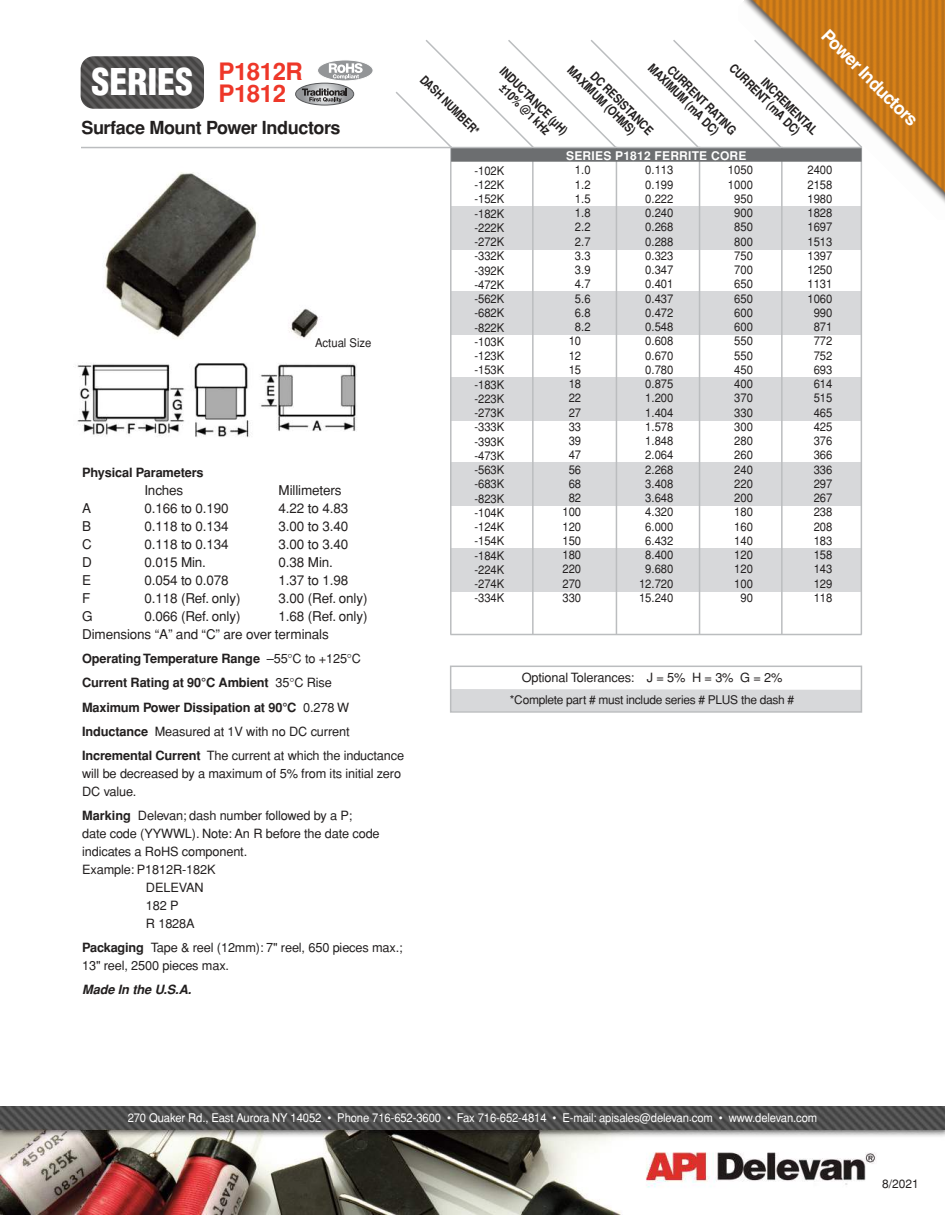
<style>
.page{position:relative;width:945px;height:1215px;background:#fff}
.page>*{position:absolute;margin:0;border:0;box-sizing:border-box;transform-origin:0 0}
.t1{font:900 condensed 36px "Helvetica";color:#fff}
.t2{font:700 24px "Helvetica";letter-spacing:-.02em;color:#ee3729}
.t3{font:700 18px "Helvetica";letter-spacing:-.02em;color:#221f1f}
.t4{font:700 17.55px "Helvetica";color:#fff}
.t5{font:13.5px/18px "Helvetica";letter-spacing:-.01em;color:#221f1f}
.t6{font:12.75px/18px "Helvetica";letter-spacing:-.01em;color:#221f1f}
.t7{font:700 12.75px/24px "Helvetica";letter-spacing:-.01em;color:#221f1f}
.t8{font:italic 700 12.75px "Helvetica";color:#221f1f}
.t9{font:700 12.3px/12.3px "Helvetica";color:#221f1f;scale:.85 1}
.t10{font:700 12.3px "Helvetica";color:#221f1f;scale:.8 1}
.t11{font:12px/14.2px "Helvetica";color:#221f1f;text-align:center;scale:.94 1}
.t12{font:12px "Helvetica";letter-spacing:-.01em;color:#fff;scale:.94 1}
.t13{font:12px "Helvetica";letter-spacing:-.025em;color:#221f1f}
.t14{font:700 12px "Helvetica";letter-spacing:.02em;color:#fff}
.t15{font:12px "Helvetica";color:#221f1f}
.s1{font-weight:400}
.s2{font-weight:700}
</style>
<div class="page">
<img style="left:77px;top:146px;width:312px;height:292px">
<img style="left:743px;top:0;width:202px;height:206px">
<div style="left:451px;top:206px;width:411px;height:43px;background:#d7d8da"></div>
<div style="left:451px;top:292px;width:411px;height:43px;background:#d7d8da"></div>
<div style="left:451px;top:377px;width:410px;height:43px;background:#d7d8da"></div>
<div style="left:451px;top:463px;width:410px;height:43px;background:#d7d8da"></div>
<div style="left:451px;top:548px;width:410px;height:43px;background:#d7d8da"></div>
<img style="left:81px;top:56px;width:123px;height:53px;border-radius:13px">
<div style="left:318px;top:60px;width:55px;height:21px;background:#939597;border-radius:50%"></div>
<div style="left:317px;top:60px;width:56px;height:21px;border:1px solid #fff;border-radius:50%"></div>
<svg style="left:329px;top:63px;width:34px;height:16px"></svg>
<img style="left:296px;top:83px;width:58px;height:22px">
<div style="left:295px;top:83px;width:59px;height:22px;border:1px solid #57585a;border-radius:50%"></div>
<svg style="left:302px;top:89px;width:45px;height:13px"></svg>
<img style="left:0;top:1107px;width:945px;height:108px">
<hr style="left:861px;top:146px;width:1px;height:488px;background:#bbbdbf">
<hr style="left:450px;top:146px;width:2px;height:488px;background:#bbbdbf">
<hr style="left:81px;top:147px;width:780px;height:1px;background:#bbbdbf">
<hr style="left:450px;top:634px;width:412px;height:1px;background:#bbbdbf">
<hr style="left:532px;top:147px;width:2px;height:487px;background:#bbbdbf">
<hr style="left:616px;top:147px;width:1px;height:487px;background:#bbbdbf">
<hr style="left:699px;top:147px;width:1px;height:487px;background:#bbbdbf">
<hr style="left:781px;top:147px;width:2px;height:487px;background:#bbbdbf">
<svg style="left:394px;top:38px;width:470px;height:111px"></svg>
<div style="left:451px;top:148px;width:411px;height:14px;background:#6c6e70"></div>
<div style="left:453px;top:689px;width:406px;height:21px;background:#d7d8da"></div>
<div style="left:450px;top:666px;width:412px;height:47px;border:2px solid #bbbdbf"></div>
<h1 class="t1" style="left:91px;top:62px;width:213px">SERIES <sup>P1812R</sup></h1>
<h2 class="t2" style="left:219px;top:84px;width:69px">P1812</h2>
<h3 class="t3" style="left:81px;top:121px;width:261px">Surface Mount Power Inductors</h3>
<p class="t11" style="left:315px;top:337px;width:61px">Actual Size</p>
<p class="t7" style="left:82px;top:462px;width:123px">Physical Parameters</p>
<p class="t5" style="left:144px;top:483px;width:41px">Inches</p>
<p class="t5" style="left:279px;top:483px;width:65px">Millimeters</p>
<p class="t5" style="left:82px;top:501px;width:11px">A</p>
<p class="t5" style="left:144px;top:501px;width:86px">0.166 to 0.190</p>
<p class="t5" style="left:279px;top:501px;width:71px">4.22 to 4.83</p>
<p class="t5" style="left:82px;top:519px;width:11px">B</p>
<p class="t5" style="left:144px;top:519px;width:86px">0.118 to 0.134</p>
<p class="t5" style="left:279px;top:519px;width:71px">3.00 to 3.40</p>
<p class="t5" style="left:82px;top:537px;width:11px">C</p>
<p class="t5" style="left:144px;top:537px;width:86px">0.118 to 0.134</p>
<p class="t5" style="left:279px;top:537px;width:71px">3.00 to 3.40</p>
<p class="t5" style="left:82px;top:555px;width:11px">D</p>
<p class="t5" style="left:144px;top:555px;width:63px">0.015 Min.</p>
<p class="t5" style="left:279px;top:555px;width:56px">0.38 Min.</p>
<p class="t5" style="left:82px;top:573px;width:11px">E</p>
<p class="t5" style="left:144px;top:573px;width:86px">0.054 to 0.078</p>
<p class="t5" style="left:279px;top:573px;width:71px">1.37 to 1.98</p>
<p class="t5" style="left:82px;top:591px;width:10px">F</p>
<p class="t5" style="left:144px;top:591px;width:98px">0.118 (Ref. only)</p>
<p class="t5" style="left:279px;top:591px;width:90px">3.00 (Ref. only)</p>
<p class="t5" style="left:82px;top:609px;width:12px">G</p>
<p class="t5" style="left:144px;top:609px;width:98px">0.066 (Ref. only)</p>
<p class="t5" style="left:82px;top:609px;width:287px;text-indent:196px">1.68 (Ref. only)<br>Dimensions “A” and “C” are over terminals</p>
<p class="t7" style="left:82px;top:648px;width:324px">Operating Temperature Range <span class="s1">–55°C to +125°C </span>Current Rating at 90°C Ambient <span class="s1">35°C Rise<br></span>Maximum Power Dissipation at 90°C <span class="s1">0.278 W </span>Inductance <span class="s1">Measured at 1V with no DC current </span>Incremental Current <span class="s1">The current at which the inductance</span></p>
<p class="t6" style="left:82px;top:765px;width:320px">will be decreased by a maximum of 5% from its initial zero<br>DC value.</p>
<p class="t6" style="left:82px;top:807px;width:272px"><span class="s2">Marking</span> Delevan; dash number followed by a P;</p>
<p class="t6" style="left:82px;top:825px;width:299px">date code (YYWWL). Note: An R before the date code</p>
<p class="t6" style="left:82px;top:843px;width:167px">indicates a RoHS component.</p>
<p class="t6" style="left:82px;top:861px;width:135px">Example: P1812R-182K</p>
<p class="t6" style="left:146px;top:879px;width:59px">DELEVAN</p>
<p class="t6" style="left:146px;top:897px;width:34px">182 P</p>
<p class="t6" style="left:146px;top:915px;width:50px">R 1828A</p>
<p class="t6" style="left:82px;top:939px;width:322px"><span class="s2">Packaging</span> Tape &amp; reel (12mm): 7" reel, 650 pieces max.;<br>13" reel, 2500 pieces max.</p>
<p class="t8" style="left:82px;top:982px;width:113px">Made In the U.S.A.</p>
<h3 class="t4" style="left:830px;top:27px;width:130px;rotate:45deg">Power Inductors</h3>
<p class="t9" style="left:744px;top:53px;width:127px;text-indent:33px;rotate:45deg">INCREMENTAL<br>CURRENT (mA DC)</p>
<p class="t9" style="left:654px;top:62px;width:112px;rotate:45deg">MAXIMUM (mA DC)</p>
<p class="t9" style="left:673px;top:64px;width:109px;rotate:45deg">CURRENT RATING</p>
<p class="t10" style="left:426px;top:74px;width:99px;rotate:45deg">DASH NUMBER*</p>
<p class="t9" style="left:506px;top:65px;width:108px;text-align:center;rotate:45deg">INDUCTANCE (µH) ±10% @1 kHz</p>
<p class="t9" style="left:582px;top:56px;width:123px;text-indent:20px;rotate:45deg">DC RESISTANCE<br>MAXIMUM (OHMS)</p>
<p class="t14" style="left:566px;top:151px;width:182px">SERIES P1812 FERRITE CORE</p>
<p class="t11" style="left:474px;top:164px;width:33px;text-align:justify">-102K -122K -152K -182K -222K -272K -332K -392K -472K -562K -682K -822K -103K -123K -153K -183K -223K -273K -333K -393K -473K -563K -683K -823K -104K -124K -154K -184K -224K -274K -334K</p>
<p class="t11" style="left:807px;top:164px;width:28px">2400<br>2158<br>1980<br>1828<br>1697<br>1513<br>1397<br>1250<br>1131<br>1060<br>990<br>871<br>772<br>752<br>693<br>614<br>515<br>465<br>425<br>376<br>366<br>336<br>297<br>267<br>238<br>208<br>183<br>158<br>143<br>129<br>118</p>
<p class="t11" style="left:575px;top:164px;width:18px">1.0</p>
<p class="t11" style="left:575px;top:178px;width:18px">1.2</p>
<p class="t11" style="left:575px;top:193px;width:18px">1.5</p>
<p class="t11" style="left:575px;top:207px;width:18px">1.8</p>
<p class="t11" style="left:575px;top:221px;width:18px">2.2</p>
<p class="t11" style="left:575px;top:235px;width:18px">2.7</p>
<p class="t11" style="left:575px;top:250px;width:18px">3.3</p>
<p class="t11" style="left:575px;top:264px;width:18px">3.9</p>
<p class="t11" style="left:575px;top:278px;width:18px">4.7</p>
<p class="t11" style="left:575px;top:292px;width:18px">5.6</p>
<p class="t11" style="left:575px;top:307px;width:18px">6.8</p>
<p class="t11" style="left:575px;top:321px;width:18px">8.2</p>
<p class="t11" style="left:569px;top:335px;width:15px">10</p>
<p class="t11" style="left:569px;top:349px;width:15px">12</p>
<p class="t11" style="left:569px;top:364px;width:15px">15</p>
<p class="t11" style="left:569px;top:378px;width:15px">18</p>
<p class="t11" style="left:569px;top:392px;width:15px">22</p>
<p class="t11" style="left:569px;top:406px;width:15px">27</p>
<p class="t11" style="left:569px;top:421px;width:15px">33</p>
<p class="t11" style="left:569px;top:435px;width:15px">39</p>
<p class="t11" style="left:569px;top:449px;width:15px">47</p>
<p class="t11" style="left:569px;top:463px;width:15px">56</p>
<p class="t11" style="left:569px;top:478px;width:15px">68</p>
<p class="t11" style="left:569px;top:492px;width:15px">82</p>
<p class="t11" style="left:562px;top:506px;width:21px">100</p>
<p class="t11" style="left:562px;top:520px;width:21px">120</p>
<p class="t11" style="left:562px;top:535px;width:21px">150</p>
<p class="t11" style="left:562px;top:549px;width:21px">180</p>
<p class="t11" style="left:562px;top:563px;width:21px">220</p>
<p class="t11" style="left:562px;top:577px;width:21px">270</p>
<p class="t11" style="left:562px;top:592px;width:21px">330</p>
<p class="t11" style="left:639px;top:164px;width:38px">0.113<br>0.199<br>0.222<br>0.240<br>0.268<br>0.288<br>0.323<br>0.347<br>0.401<br>0.437<br>0.472<br>0.548<br>0.608<br>0.670<br>0.780<br>0.875<br>1.200<br>1.404<br>1.578<br>1.848<br>2.064<br>2.268<br>3.408<br>3.648<br>4.320<br>6.000<br>6.432<br>8.400<br>9.680<br>12.720<br>15.240</p>
<p class="t11" style="left:728px;top:164px;width:28px;text-align:right">1050<br>1000<br>950<br>900<br>850<br>800<br>750<br>700<br>650<br>650<br>600<br>600<br>550<br>550<br>450<br>400<br>370<br>330<br>300<br>280<br>260<br>240<br>220<br>200<br>180<br>160<br>140<br>120<br>120<br>100<br>90</p>
<p class="t6" style="left:522px;top:669px;width:262px">Optional Tolerances: J = 5% H = 3% G = 2%</p>
<p class="t13" style="left:510px;top:695px;width:286px">*Complete part # must include series # PLUS the dash #</p>
<p class="t12" style="left:128px;top:1113px;width:735px">270 Quaker Rd., East Aurora NY 14052 • Phone 716-652-3600 • Fax 716-652-4814 • E-mail: apisales@delevan.com • www.delevan.com</p>
<p class="t15" style="left:882px;top:1179px;width:38px">8/2021</p>
</div>
